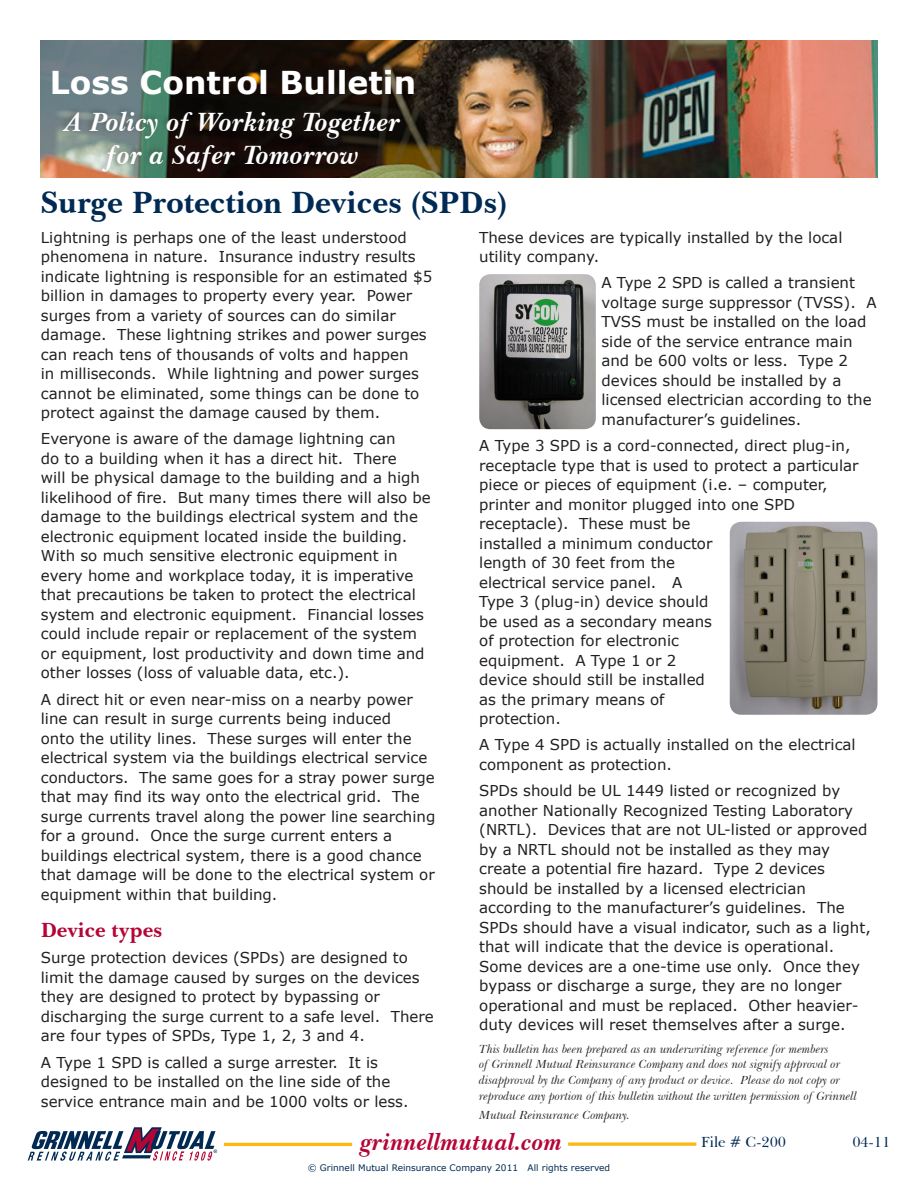
<style>
.page{position:relative;width:918px;height:1188px;background:#fff}
.page>*{position:absolute;margin:0;border:0;box-sizing:border-box;transform-origin:0 0}
.t1{font:700 31.5px "Baskerville BT";color:#002a54}
.t2{font:700 31.5px "Verdana";color:#fff}
.t3{font:italic 700 27px/32.4px "Baskerville BT";color:#fff;text-align:center}
.t4{font:italic 700 24px "Baskerville BT";color:#b50536}
.Subtitle{font:700 21px "Baskerville BT";color:#b50536}
.Body{font:15px/19.5px "Verdana";color:#231f20}
.Body_before_Subhead{font:15px/19.5px "Verdana";color:#231f20}
.t5{font:15px "Baskerville BT";color:#002a54}
.disclaimer{font:italic 12px/15.8px "Baskerville BT";color:#231f20}
.t6{font:9px "Verdana";color:#002a54}
</style>
<div class="page">
<img style="left:40px;top:40px;width:838px;height:137px">
<div style="left:55px;top:104px;width:349px;height:71px;background:#231f20;opacity:.4"></div>
<hr style="left:226px;top:1143px;width:124px;height:3px;background:#fcb814">
<svg style="left:28px;top:1127px;width:189px;height:34px"></svg>
<svg style="left:570px;top:1142px;width:125px;height:4px"></svg>
<img style="left:479px;top:274px;width:117px;height:155px">
<img style="left:730px;top:522px;width:148px;height:193px">
<p class="t2" style="left:50px;top:62px;width:368px">Loss Control Bulletin</p>
<p class="t3" style="left:65px;top:106px;width:337px">A Policy of Working Together for a Safer Tomorrow</p>
<p class="t1" style="left:41px;top:183px;width:468px">Surge Protection Devices (SPDs)</p>
<p class="Body" style="left:41px;top:227px;width:393px">Lightning is perhaps one of the least understood phenomena in nature. Insurance industry results indicate lightning is responsible for an estimated $5 billion in damages to property every year. Power surges from a variety of sources can do similar damage. These lightning strikes and power surges can reach tens of thousands of volts and happen<br>in milliseconds. While lightning and power surges cannot be eliminated, some things can be done to protect against the damage caused by them.</p>
<p class="Body" style="left:41px;top:429px;width:391px">Everyone is aware of the damage lightning can<br>do to a building when it has a direct hit. There<br>will be physical damage to the building and a high likelihood of fire. But many times there will also be damage to the buildings electrical system and the electronic equipment located inside the building.<br>With so much sensitive electronic equipment in every home and workplace today, it is imperative that precautions be taken to protect the electrical system and electronic equipment. Financial losses could include repair or replacement of the system or equipment, lost productivity and down time and other losses (loss of valuable data, etc.).</p>
<p class="Body_before_Subhead" style="left:41px;top:689px;width:396px">A direct hit or even near-miss on a nearby power line can result in surge currents being induced<br>onto the utility lines. These surges will enter the electrical system via the buildings electrical service conductors. The same goes for a stray power surge that may find its way onto the electrical grid. The surge currents travel along the power line searching for a ground. Once the surge current enters a buildings electrical system, there is a good chance that damage will be done to the electrical system or equipment within that building.</p>
<p class="Subtitle" style="left:41px;top:917px;width:123px">Device types</p>
<p class="Body" style="left:41px;top:948px;width:394px">Surge protection devices (SPDs) are designed to limit the damage caused by surges on the devices they are designed to protect by bypassing or discharging the surge current to a safe level. There are four types of SPDs, Type 1, 2, 3 and 4.</p>
<p class="Body" style="left:41px;top:1052px;width:369px">A Type 1 SPD is called a surge arrester. It is designed to be installed on the line side of the service entrance main and be 1000 volts or less.</p>
<p class="Body" style="left:479px;top:227px;width:365px">These devices are typically installed by the local utility company.</p>
<p class="Body" style="left:601px;top:273px;width:277px">A Type 2 SPD is called a transient voltage surge suppressor (TVSS). A<br>TVSS must be installed on the load side of the service entrance main and be 600 volts or less. Type 2 devices should be installed by a licensed electrician according to the manufacturer’s guidelines.</p>
<p class="Body" style="left:479px;top:435px;width:381px">A Type 3 SPD is a cord-connected, direct plug-in, receptacle type that is used to protect a particular piece or pieces of equipment (i.e. – computer, printer and monitor plugged into one SPD receptacle). These must be<br>installed a minimum conductor<br>length of 30 feet from the<br>electrical service panel. A<br>Type 3 (plug-in) device should<br>be used as a secondary means<br>of protection for electronic<br>equipment. A Type 1 or 2<br>device should still be installed<br>as the primary means of<br>protection.</p>
<p class="Body" style="left:479px;top:735px;width:378px">A Type 4 SPD is actually installed on the electrical component as protection.</p>
<p class="Body" style="left:479px;top:780px;width:393px">SPDs should be UL 1449 listed or recognized by another Nationally Recognized Testing Laboratory (NRTL). Devices that are not UL-listed or approved by a NRTL should not be installed as they may create a potential fire hazard. Type 2 devices should be installed by a licensed electrician according to the manufacturer’s guidelines. The SPDs should have a visual indicator, such as a light, that will indicate that the device is operational.<br>Some devices are a one-time use only. Once they bypass or discharge a surge, they are no longer operational and must be replaced. Other heavier&shy;duty devices will reset themselves after a surge.</p>
<p class="disclaimer" style="left:479px;top:1041px;width:379px">This bulletin has been prepared as an underwriting reference for members<br>of Grinnell Mutual Reinsurance Company and does not signify approval or disapproval by the Company of any product or device. Please do not copy or reproduce any portion of this bulletin without the written permission of Grinnell</p>
<p class="disclaimer" style="left:479px;top:1107px;width:152px">Mutual Reinsurance Company.</p>
<p class="t5" style="left:701px;top:1132px;width:87px">File # C-200</p>
<p class="t5" style="left:852px;top:1132px;width:39px">04-11</p>
<p class="t4" style="left:360px;top:1128px;width:203px">grinnellmutual.com</p>
<p class="t6" style="left:308px;top:1162px;width:304px">© Grinnell Mutual Reinsurance Company 2011 All rights reserved</p>
</div>
